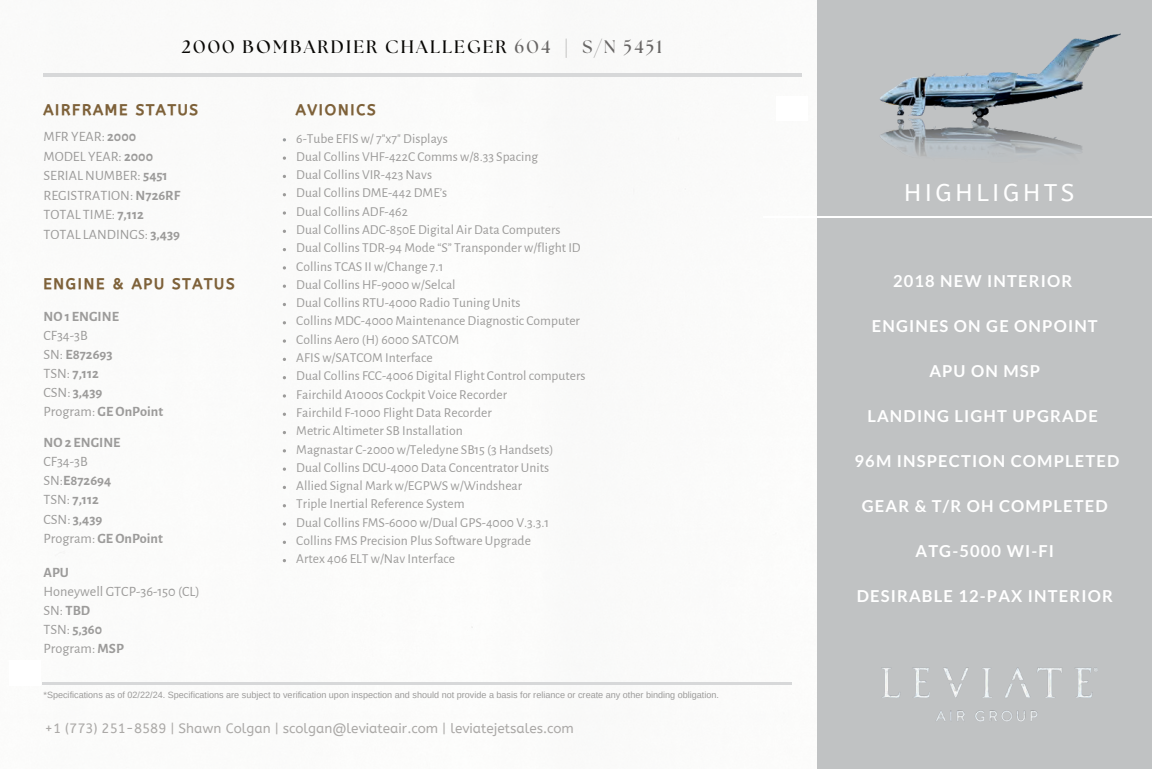
<style>
.page{position:relative;width:1152px;height:769px;background:#fff}
.page>*{position:absolute;margin:0;border:0;box-sizing:border-box;transform-origin:0 0}
.t1{font:24px "A Bee Zee";letter-spacing:.16em;color:#fff}
.t2{font:700 18px "The Seasons";letter-spacing:.12em;color:#080704}
.t3{font:700 16.5px "Lato";letter-spacing:.07em;color:#fff}
.t4{font:15px "CA Generated";letter-spacing:.12em;color:#7e6139}
.t5{font:14.25px/19.2px "Alegreya Sans";color:#9c9b9a}
.t6{font:700 14.25px "Alegreya Sans";color:#9c9b9a}
.t7{font:13.65px/18.3px "Alegreya Sans";color:#9c9b9a}
.t8{font:13.5px "A Bee Zee";color:#aba9a7}
.t9{font:9px "Arimo";color:#9c9b9a}
.s1{color:#686665}
.s2{font-weight:700}
</style>
<div class="page">
<div style="left:818px;top:0;width:334px;height:768px;background:#c0c2c3"></div>
<hr style="left:44px;top:74px;width:758px;height:2px;background:#d7d8d9">
<hr style="left:42px;top:682px;width:750px;height:2px;background:#d7d8d9">
<hr style="left:764px;top:216px;width:388px;height:1px;background:#fff">
<img style="left:882px;top:667px;width:216px;height:55px">
<img style="left:880px;top:33px;width:240px;height:123px">
<svg style="left:283px;top:156px;width:3px;height:4px"></svg>
<svg style="left:283px;top:284px;width:3px;height:4px"></svg>
<svg style="left:283px;top:412px;width:3px;height:4px"></svg>
<h2 class="t2" style="left:182px;top:35px;width:482px">2000 BOMBARDIER CHALLEGER <span class="s1">604 | S/N 5451</span></h2>
<p class="t4" style="left:44px;top:101px;width:156px">AIRFRAME STATUS</p>
<p class="t5" style="left:44px;top:126px;width:138px">MFR YEAR: <span class="s2">2000<br></span>MODEL YEAR: <span class="s2">2000<br></span>SERIAL NUMBER: <span class="s2">5451<br></span>REGISTRATION: <span class="s2">N726RF<br></span>TOTAL TIME: <span class="s2">7,112<br></span>TOTAL LANDINGS: <span class="s2">3,439</span></p>
<p class="t4" style="left:44px;top:275px;width:193px">ENGINE &amp; APU STATUS</p>
<p class="t6" style="left:44px;top:305px;width:77px">NO 1 ENGINE</p>
<p class="t5" style="left:44px;top:324px;width:121px">CF34-3B<br>SN: <span class="s2">E872693<br></span>TSN: <span class="s2">7,112<br></span>CSN: <span class="s2">3,439<br></span>Program: <span class="s2">GE OnPoint</span></p>
<p class="t6" style="left:44px;top:432px;width:79px">NO 2 ENGINE</p>
<p class="t5" style="left:44px;top:451px;width:121px">CF34-3B<br>SN:<span class="s2">E872694<br></span>TSN: <span class="s2">7,112<br></span>CSN: <span class="s2">3,439<br></span>Program: <span class="s2">GE OnPoint</span></p>
<p class="t6" style="left:44px;top:561px;width:27px">APU</p>
<p class="t5" style="left:44px;top:580px;width:158px">Honeywell GTCP-36-150 (CL)<br>SN: <span class="s2">TBD<br></span>TSN: <span class="s2">5,360<br></span>Program: <span class="s2">MSP</span></p>
<p class="t4" style="left:296px;top:101px;width:81px">AVIONICS</p>
<p class="t7" style="left:296px;top:128px;width:291px">6-Tube EFIS w/ 7"x7" Displays<br>Dual Collins VHF-422C Comms w/8.33 Spacing<br>Dual Collins VIR-423 Navs<br>Dual Collins DME-442 DME’s<br>Dual Collins ADF-462<br>Dual Collins ADC-850E Digital Air Data Computers Dual Collins TDR-94 Mode “S” Transponder w/flight ID Collins TCAS II w/Change 7.1<br>Dual Collins HF-9000 w/Selcal<br>Dual Collins RTU-4000 Radio Tuning Units<br>Collins MDC-4000 Maintenance Diagnostic Computer Collins Aero (H) 6000 SATCOM<br>AFIS w/SATCOM Interface<br>Dual Collins FCC-4006 Digital Flight Control computers Fairchild A1000s Cockpit Voice Recorder<br>Fairchild F-1000 Flight Data Recorder<br>Metric Altimeter SB Installation<br>Magnastar C-2000 w/Teledyne SB15 (3 Handsets)<br>Dual Collins DCU-4000 Data Concentrator Units<br>Allied Signal Mark w/EGPWS w/Windshear<br>Triple Inertial Reference System<br>Dual Collins FMS-6000 w/Dual GPS-4000 V.3.3.1<br>Collins FMS Precision Plus Software Upgrade<br>Artex 406 ELT w/Nav Interface</p>
<p class="t9" style="left:44px;top:689px;width:677px">*Specifications as of 02/22/24. Specifications are subject to verification upon inspection and should not provide a basis for reliance or create any other binding obligation.</p>
<p class="t8" style="left:45px;top:720px;width:531px">+1 (773) 251-8589 | Shawn Colgan | scolgan@leviateair.com | leviatejetsales.com</p>
<h1 class="t1" style="left:904px;top:179px;width:172px">HIGHLIGHTS</h1>
<p class="t3" style="left:893px;top:271px;width:181px">2018 NEW INTERIOR</p>
<p class="t3" style="left:872px;top:316px;width:227px">ENGINES ON GE ONPOINT</p>
<p class="t3" style="left:929px;top:361px;width:112px">APU ON MSP</p>
<p class="t3" style="left:867px;top:406px;width:232px">LANDING LIGHT UPGRADE</p>
<p class="t3" style="left:855px;top:451px;width:266px">96M INSPECTION COMPLETED</p>
<p class="t3" style="left:862px;top:496px;width:247px">GEAR &amp; T/R OH COMPLETED</p>
<p class="t3" style="left:916px;top:541px;width:140px">ATG-5000 WI-FI</p>
<p class="t3" style="left:857px;top:586px;width:258px">DESIRABLE 12-PAX INTERIOR</p>
</div>
